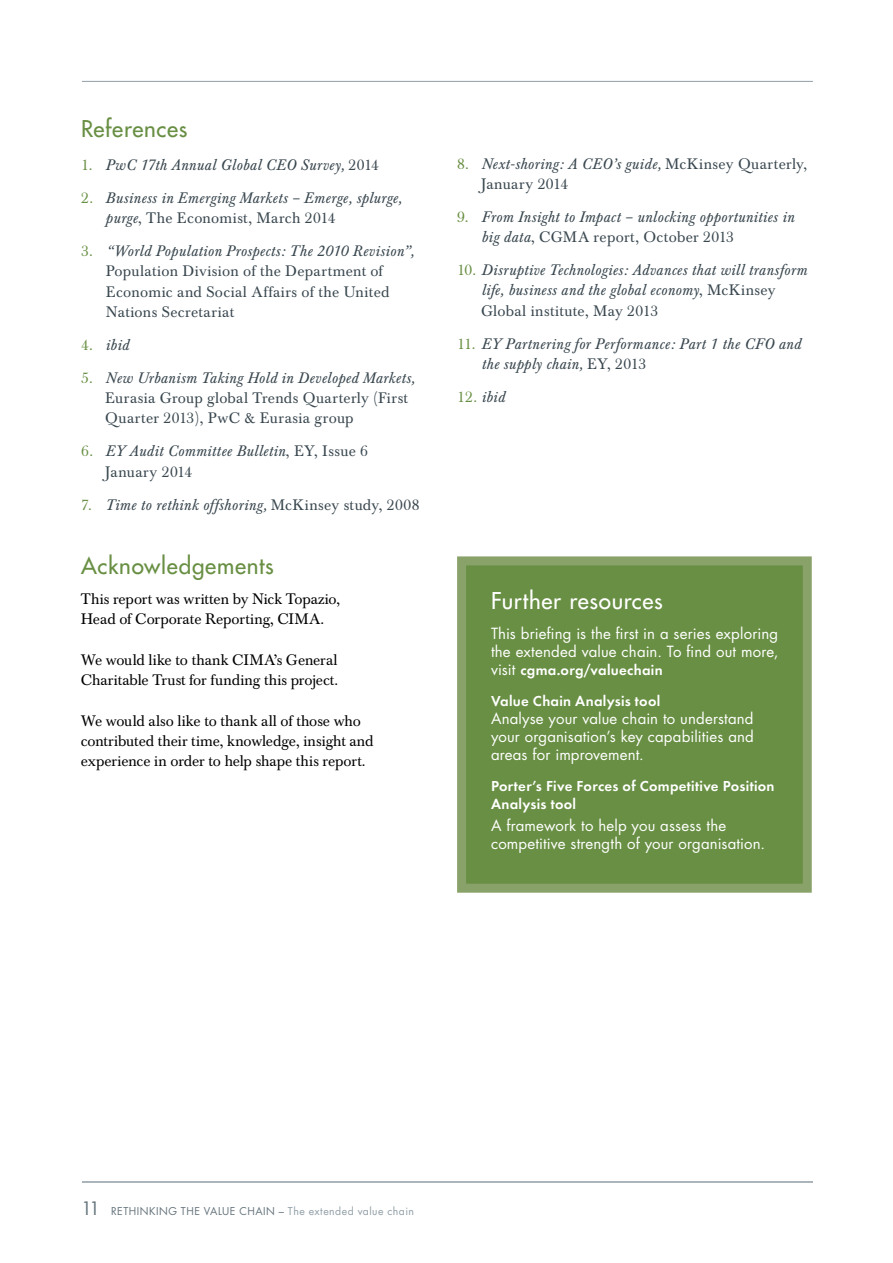
<style>
.page{position:relative;width:893px;height:1263px;background:#fff}
.page>*{position:absolute;margin:0;border:0;box-sizing:border-box;transform-origin:0 0}
.t1{font:22.5px "Futura";letter-spacing:.025em;color:#688f43}
.t2{font:22.5px "Futura";letter-spacing:.02em;color:#fff}
.t3{font:italic 15px/20.2px "Baskerville BE";letter-spacing:.02em;color:#39474f}
.t4{font:15px/20.2px "Baskerville BE";letter-spacing:.025em;color:#39474f}
.t5{font:15px/18px "Futura";letter-spacing:.01em;color:#fff;text-align:justify}
.t6{font:15px/20.2px "Baskerville BE";letter-spacing:-.005em;color:#000}
.t7{font:600 15px/18px "Futura";letter-spacing:.02em;color:#fff}
.t8{font:10.5px "Futura";letter-spacing:.05em;color:#65747c}
.s1{font-style:normal;color:#688f43}
.s2{font-style:normal}
.s3{color:#688f43}
.s4{font-style:italic}
.s5{font-weight:600}
.s6{font-size:18px}
.s7{color:#909ea6}
</style>
<div class="page">
<hr style="left:82px;top:81px;width:731px;height:1px;background:#909ea6">
<hr style="left:82px;top:1181px;width:731px;height:1px;background:#909ea6">
<div style="left:457px;top:556px;width:355px;height:337px;background:#688f43;border:9px solid #89a269"></div>
<h1 class="t1" style="left:81px;top:114px;width:108px">References</h1>
<p class="t3" style="left:81px;top:155px;width:299px"><span class="s1">1.</span> PwC 17th Annual Global CEO Survey, <span class="s2">2014</span></p>
<p class="t3" style="left:105px;top:188px;width:298px;text-indent:-24px"><span class="s1">2.</span> Business in Emerging Markets – Emerge, splurge, purge<span class="s2">, The Economist, March 2014</span></p>
<p class="t4" style="left:106px;top:241px;width:309px;text-indent:-25px"><span class="s3">3.</span> <span class="s4">“World Population Prospects: The 2010 Revision”, </span>Population Division of the Department of Economic and Social Affairs of the United Nations Secretariat</p>
<p class="t3" style="left:81px;top:335px;width:49px"><span class="s1">4.</span> ibid</p>
<p class="t4" style="left:105px;top:368px;width:311px;text-indent:-24px"><span class="s3">5.</span> <span class="s4">New Urbanism Taking Hold in Developed Markets,<br></span>Eurasia Group global Trends Quarterly (First<br>Quarter 2013), PwC &amp; Eurasia group</p>
<p class="t3" style="left:105px;top:442px;width:264px;text-indent:-24px"><span class="s1">6.</span> EY Audit Committee Bulletin<span class="s2">, EY, Issue 6<br>January 2014</span></p>
<p class="t3" style="left:81px;top:495px;width:340px"><span class="s1">7.</span> Time to rethink offshoring, <span class="s2">McKinsey study, 2008</span></p>
<h1 class="t1" style="left:81px;top:552px;width:194px">Acknowledgements</h1>
<p class="t6" style="left:81px;top:589px;width:261px">This report was written by Nick Topazio,<br>Head of Corporate Reporting, CIMA.</p>
<p class="t6" style="left:81px;top:650px;width:259px">We would like to thank CIMA’s General<br>Charitable Trust for funding this project.</p>
<p class="t6" style="left:81px;top:711px;width:294px">We would also like to thank all of those who contributed their time, knowledge, insight and experience in order to help shape this report.</p>
<p class="t4" style="left:481px;top:154px;width:327px;text-indent:-24px"><span class="s3">8.</span> <span class="s4">Next-shoring: A CEO’s guide,</span> McKinsey Quarterly,<br>January 2014</p>
<p class="t3" style="left:481px;top:207px;width:314px;text-indent:-24px"><span class="s1">9.</span> From Insight to Impact – unlocking opportunities in big data<span class="s2">, CGMA report, October 2013</span></p>
<p class="t3" style="left:481px;top:260px;width:327px;text-indent:-24px"><span class="s1">10.</span> Disruptive Technologies: Advances that will transform life, business and the global economy<span class="s2">, McKinsey<br>Global institute, May 2013</span></p>
<p class="t3" style="left:481px;top:334px;width:321px;text-indent:-24px"><span class="s1">11.</span> EY Partnering for Performance: Part 1 the CFO and the supply chain, <span class="s2">EY, 2013</span></p>
<p class="t3" style="left:457px;top:387px;width:49px"><span class="s1">12.</span> ibid</p>
<h1 class="t2" style="left:491px;top:586px;width:173px">Further resources</h1>
<p class="t5" style="left:491px;top:625px;width:289px">This briefing is the first in a series exploring the extended value chain. To find out more, visit <span class="s5">cgma.org/valuechain</span></p>
<p class="t7" style="left:491px;top:692px;width:171px">Value Chain Analysis tool</p>
<p class="t5" style="left:491px;top:710px;width:264px">Analyse your value chain to understand your organisation’s key capabilities and areas for improvement.</p>
<p class="t7" style="left:491px;top:777px;width:285px">Porter’s Five Forces of Competitive Position<br>Analysis tool</p>
<p class="t5" style="left:491px;top:817px;width:276px">A framework to help you assess the competitive strength of your organisation.</p>
<p class="t8" style="left:81px;top:1204px;width:334px"><span class="s6">11</span> Rethinking the value chain – <span class="s7">The extended value chain</span></p>
</div>
